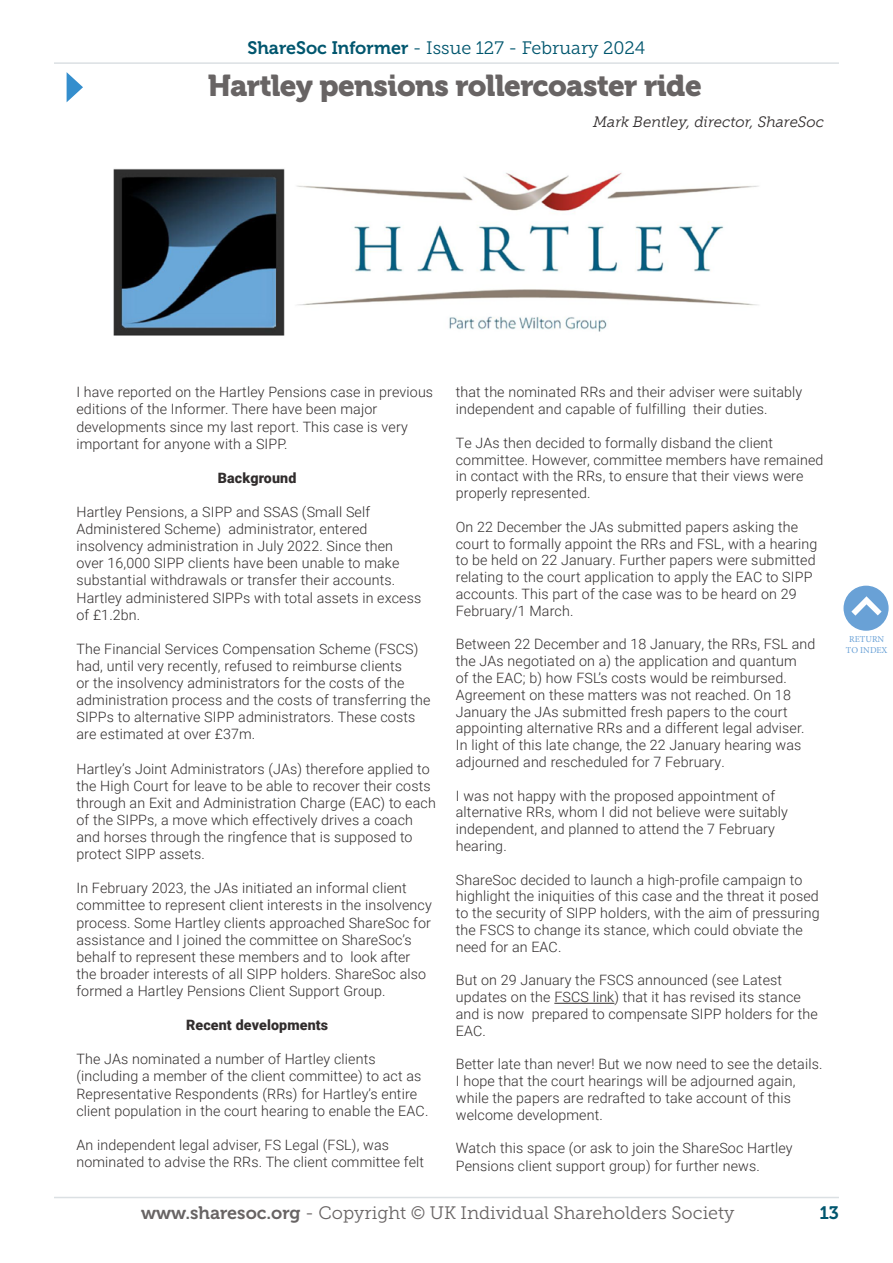
<style>
.page{position:relative;width:893px;height:1263px;background:#fff}
.page>*{position:absolute;margin:0;border:0;box-sizing:border-box;transform-origin:0 0}
.t1{font:30px "Museo 900";letter-spacing:-.02em;color:#686464}
.t2{font:18px "Museo Slab 300";color:#686464}
.t3{font:18px "Museo Slab 300";color:#00566e}
.t4{font:18px "Museo 700";color:#00566e}
.t5{font:italic 15px "Museo Slab W01 300";color:#312d2d}
.t6{font:300 14.25px/17.1px "Roboto";letter-spacing:.01em;color:#312d2d}
.t7{font:900 14.25px "Roboto";letter-spacing:.01em;color:#312d2d}
.t8{font:9px/11.2px "Minion Pro";color:#69a1d6;text-align:center}
.s1{font-family:"Museo 700"}
</style>
<div class="page">
<hr style="left:54px;top:62px;width:785px;height:2px;background:#dbe0e3">
<hr style="left:54px;top:1197px;width:785px;height:1px;background:#dbe0e3">
<svg style="left:67px;top:72px;width:16px;height:30px"></svg>
<div style="left:843px;top:586px;width:46px;height:45px;background:#69a1d6;border-radius:50%"></div>
<svg style="left:851px;top:596px;width:31px;height:20px"></svg>
<hr style="left:554px;top:1003px;width:60px;height:1px;background:#312d2d">
<img style="left:113px;top:168px;width:646px;height:168px">
<p class="t3" style="left:248px;top:38px;width:399px"><span class="s1">ShareSoc Informer</span> - Issue 127 - February 2024</p>
<h1 class="t1" style="left:208px;top:69px;width:495px">Hartley pensions rollercoaster ride</h1>
<p class="t5" style="left:593px;top:114px;width:233px">Mark Bentley, director, ShareSoc</p>
<p class="t6" style="left:76px;top:383px;width:358px">I have reported on the Hartley Pensions case in previous editions of the Informer. There have been major developments since my last report. This case is very important for anyone with a SIPP.</p>
<p class="t7" style="left:218px;top:468px;width:80px">Background</p>
<p class="t6" style="left:76px;top:503px;width:346px">Hartley Pensions, a SIPP and SSAS (Small Self Administered Scheme) administrator, entered insolvency administration in July 2022. Since then over 16,000 SIPP clients have been unable to make substantial withdrawals or transfer their accounts.<br>Hartley administered SIPPs with total assets in excess of £1.2bn.</p>
<p class="t6" style="left:76px;top:640px;width:355px">The Financial Services Compensation Scheme (FSCS) had, until very recently, refused to reimburse clients<br>or the insolvency administrators for the costs of the administration process and the costs of transferring the SIPPs to alternative SIPP administrators. These costs are estimated at over £37m.</p>
<p class="t6" style="left:76px;top:759px;width:361px">Hartley’s Joint Administrators (JAs) therefore applied to the High Court for leave to be able to recover their costs through an Exit and Administration Charge (EAC) to each of the SIPPs, a move which effectively drives a coach and horses through the ringfence that is supposed to protect SIPP assets.</p>
<p class="t6" style="left:76px;top:879px;width:357px">In February 2023, the JAs initiated an informal client committee to represent client interests in the insolvency process. Some Hartley clients approached ShareSoc for assistance and I joined the committee on ShareSoc’s behalf to represent these members and to look after the broader interests of all SIPP holders. ShareSoc also formed a Hartley Pensions Client Support Group.</p>
<p class="t7" style="left:186px;top:1015px;width:144px">Recent developments</p>
<p class="t6" style="left:76px;top:1050px;width:353px">The JAs nominated a number of Hartley clients (including a member of the client committee) to act as Representative Respondents (RRs) for Hartley’s entire client population in the court hearing to enable the EAC.</p>
<p class="t6" style="left:76px;top:1136px;width:349px">An independent legal adviser, FS Legal (FSL), was nominated to advise the RRs. The client committee felt</p>
<p class="t6" style="left:456px;top:383px;width:348px">that the nominated RRs and their adviser were suitably independent and capable of fulfilling their duties.</p>
<p class="t6" style="left:456px;top:434px;width:369px">Te JAs then decided to formally disband the client committee. However, committee members have remained in contact with the RRs, to ensure that their views were properly represented.</p>
<p class="t6" style="left:456px;top:518px;width:363px">On 22 December the JAs submitted papers asking the court to formally appoint the RRs and FSL, with a hearing to be held on 22 January. Further papers were submitted relating to the court application to apply the EAC to SIPP accounts. This part of the case was to be heard on 29<br>February/1 March.</p>
<p class="t6" style="left:456px;top:635px;width:361px">Between 22 December and 18 January, the RRs, FSL and the JAs negotiated on a) the application and quantum<br>of the EAC; b) how FSL’s costs would be reimbursed.<br>Agreement on these matters was not reached. On 18<br>January the JAs submitted fresh papers to the court appointing alternative RRs and a different legal adviser.<br>In light of this late change, the 22 January hearing was adjourned and rescheduled for 7 February.</p>
<p class="t6" style="left:456px;top:787px;width:334px">I was not happy with the proposed appointment of alternative RRs, whom I did not believe were suitably independent, and planned to attend the 7 February hearing.</p>
<p class="t6" style="left:456px;top:871px;width:365px">ShareSoc decided to launch a high-profile campaign to highlight the iniquities of this case and the threat it posed to the security of SIPP holders, with the aim of pressuring the FSCS to change its stance, which could obviate the need for an EAC.</p>
<p class="t6" style="left:456px;top:971px;width:363px">But on 29 January the FSCS announced (see Latest updates on the FSCS link) that it has revised its stance and is now prepared to compensate SIPP holders for the EAC.</p>
<p class="t6" style="left:456px;top:1055px;width:368px">Better late than never! But we now need to see the details.<br>I hope that the court hearings will be adjourned again, while the papers are redrafted to take account of this welcome development.</p>
<p class="t6" style="left:456px;top:1139px;width:338px">Watch this space (or ask to join the ShareSoc Hartley<br>Pensions client support group) for further news.</p>
<p class="t8" style="left:846px;top:633px;width:43px">RETURN<br>TO INDEX</p>
<p class="t2" style="left:141px;top:1203px;width:595px"><span class="s1">www.sharesoc.org</span> - Copyright © UK Individual Shareholders Society</p>
<p class="t4" style="left:819px;top:1203px;width:21px">13</p>
</div>
